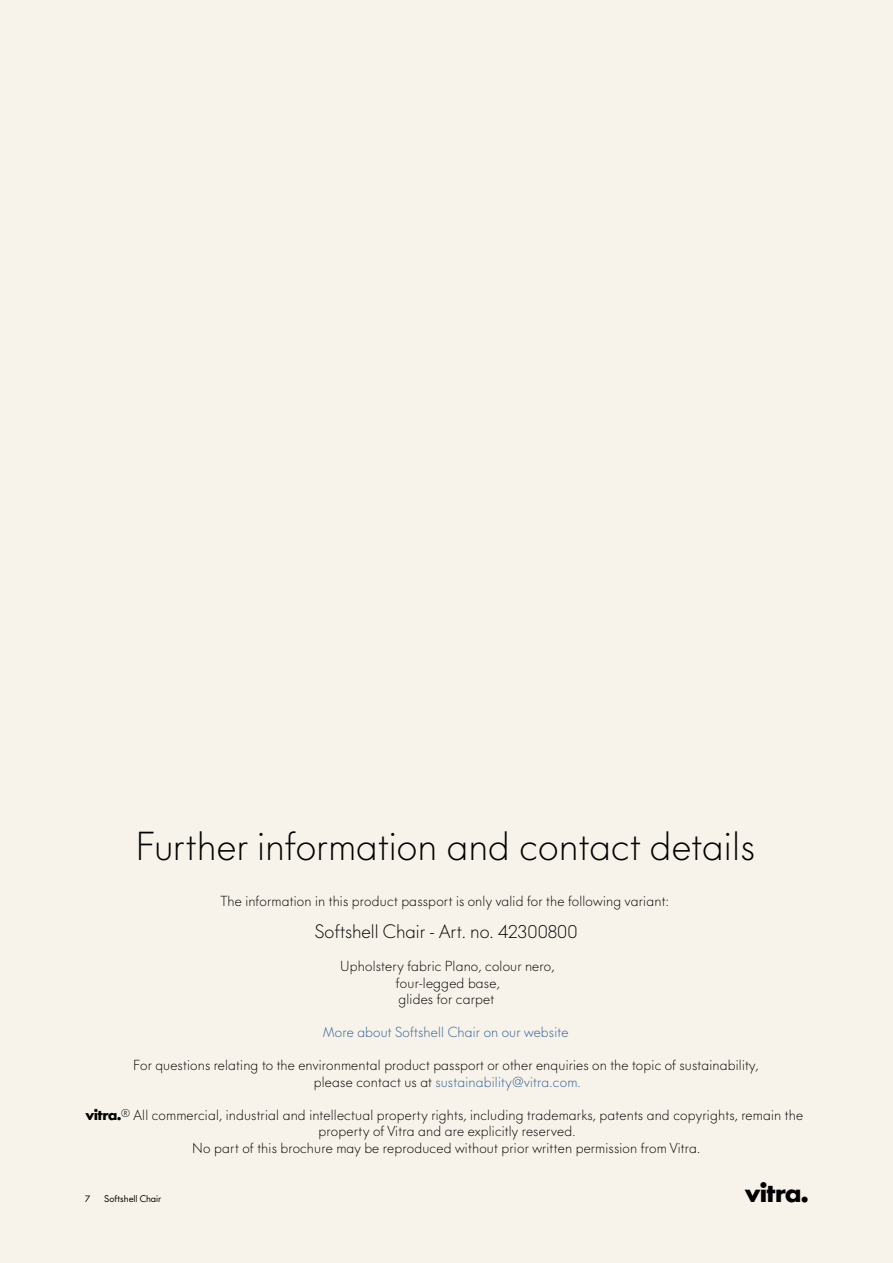
<style>
.page{position:relative;width:893px;height:1263px;background:#f7f3ea}
.page>*{position:absolute;margin:0;border:0;box-sizing:border-box;transform-origin:0 0}
.t1{font:300 37.5px "V Futura";letter-spacing:.005em;color:#000}
.t2{font:700 24px "V Futura";color:#000}
.t3{font:300 18px "V Futura";color:#000}
.t4{font:300 13.5px/16.5px "V Futura";letter-spacing:.015em;color:#000;text-align:center}
.t5{font:300 13.5px "V Futura";letter-spacing:.015em;color:#325e95}
.t6{font:9px "V Futura";color:#000}
.s1{color:#325e95}
</style>
<div class="page">
<h1 class="t1" style="left:135px;top:824px;width:621px">Further information and contact details</h1>
<p class="t4" style="left:221px;top:893px;width:450px">The information in this product passport is only valid for the following variant:</p>
<h3 class="t3" style="left:315px;top:921px;width:264px">Softshell Chair - Art. no. 42300800</h3>
<p class="t4" style="left:340px;top:958px;width:216px">Upholstery fabric Plano, colour nero, four-legged base,<br>glides for carpet</p>
<p class="t5" style="left:323px;top:1024px;width:247px">More about Softshell Chair on our website</p>
<p class="t4" style="left:133px;top:1057px;width:627px">For questions relating to the environmental product passport or other enquiries on the topic of sustainability, please contact us at <span class="s1">sustainability@vitra.com.</span></p>
<p class="t4" style="left:86px;top:1107px;width:719px">v<sup>®</sup> All commercial, industrial and intellectual property rights, including trademarks, patents and copyrights, remain the property of Vitra and are explicitly reserved.<br>No part of this brochure may be reproduced without prior written permission from Vitra.</p>
<p class="t6" style="left:85px;top:1193px;width:6px">7</p>
<p class="t6" style="left:104px;top:1193px;width:59px">Softshell Chair</p>
<h2 class="t2" style="left:745px;top:1177px;width:64px">v</h2>
</div>
